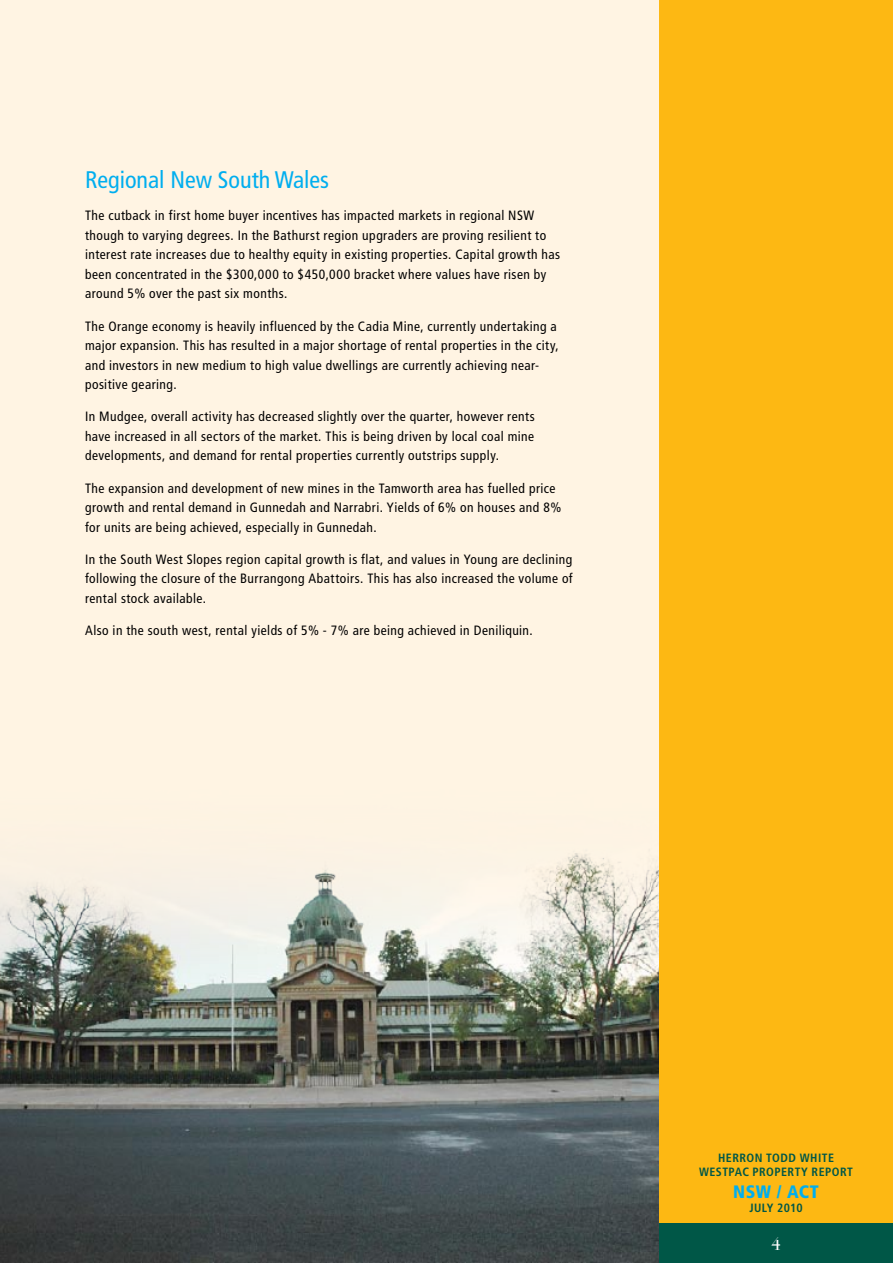
<style>
.page{position:relative;width:893px;height:1263px;background:#fff4e3}
.page>*{position:absolute;margin:0;border:0;box-sizing:border-box;transform-origin:0 0}
.t1{font:condensed 24px "Frutiger";color:#00aeef}
.t2{font:900 condensed 18px "Frutiger";letter-spacing:.025em;color:#00aeef}
.t3{font:18px "Bauer Bodoni";color:#fff}
.t4{font:condensed 13.5px/19.5px "Frutiger";letter-spacing:.035em;color:#000}
.t5{font:700 condensed 12px/14.4px "Frutiger";letter-spacing:.04em;color:#005747;text-align:center}
.t6{font:700 condensed 12px "Frutiger";letter-spacing:.02em;color:#005747}
</style>
<div class="page">
<img style="left:0;top:853px;width:659px;height:409px">
<div style="left:659px;top:0;width:234px;height:1263px;background:#fdb813"></div>
<div style="left:659px;top:1223px;width:234px;height:40px;background:#005747"></div>
<h1 class="t1" style="left:85px;top:166px;width:245px">Regional New South Wales</h1>
<p class="t4" style="left:85px;top:206px;width:477px">The cutback in first home buyer incentives has impacted markets in regional NSW though to varying degrees. In the Bathurst region upgraders are proving resilient to interest rate increases due to healthy equity in existing properties. Capital growth has been concentrated in the $300,000 to $450,000 bracket where values have risen by around 5% over the past six months.</p>
<p class="t4" style="left:85px;top:316px;width:475px">The Orange economy is heavily influenced by the Cadia Mine, currently undertaking a major expansion. This has resulted in a major shortage of rental properties in the city, and investors in new medium to high value dwellings are currently achieving near&shy;positive gearing.</p>
<p class="t4" style="left:85px;top:407px;width:451px;text-align:justify">In Mudgee, overall activity has decreased slightly over the quarter, however rents have increased in all sectors of the market. This is being driven by local coal mine developments, and demand for rental properties currently outstrips supply.</p>
<p class="t4" style="left:85px;top:478px;width:478px">The expansion and development of new mines in the Tamworth area has fuelled price growth and rental demand in Gunnedah and Narrabri. Yields of 6% on houses and 8% for units are being achieved, especially in Gunnedah.</p>
<p class="t4" style="left:85px;top:549px;width:489px;text-align:justify">In the South West Slopes region capital growth is flat, and values in Young are declining following the closure of the Burrangong Abattoirs. This has also increased the volume of rental stock available.</p>
<p class="t4" style="left:85px;top:621px;width:449px">Also in the south west, rental yields of 5% - 7% are being achieved in Deniliquin.</p>
<p class="t5" style="left:699px;top:1150px;width:154px">HERRON TODD WHITE<br>WESTPAC PROPERTY REPORT</p>
<h2 class="t2" style="left:733px;top:1180px;width:87px">nSW / ACT</h2>
<p class="t6" style="left:749px;top:1201px;width:55px">JULY 2010</p>
<h2 class="t3" style="left:771px;top:1233px;width:12px">4</h2>
</div>
